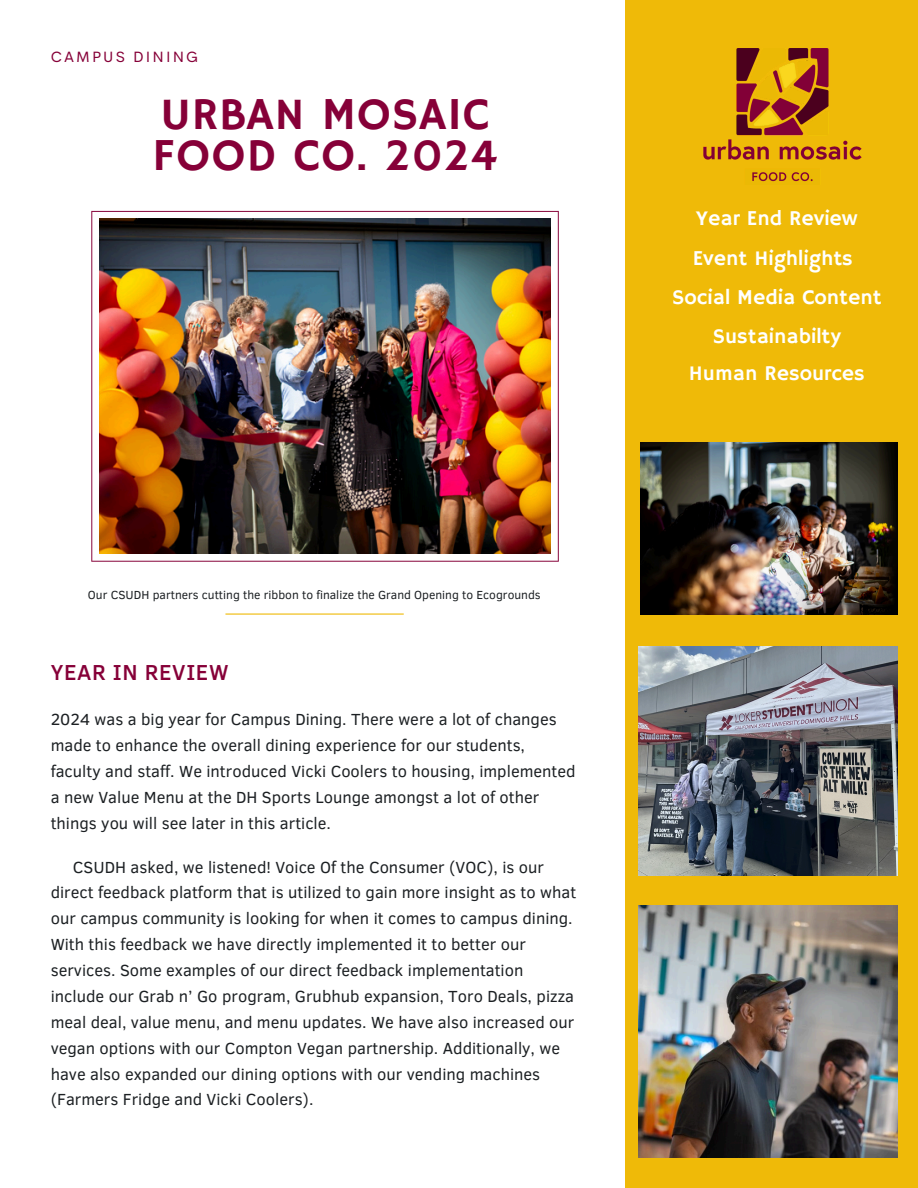
<style>
.page{position:relative;width:918px;height:1188px;background:#fff}
.page>*{position:absolute;margin:0;border:0;box-sizing:border-box;transform-origin:0 0}
.t1{font:45.6px/41.2px "Hammersmith One";letter-spacing:.02em;color:#860038}
.t2{font:500 22.35px "Clear Sans";letter-spacing:.03em;color:#860038}
.t3{font:21.15px "Hammersmith One";color:#fff}
.t4{font:16.5px/25.8px "Clear Sans";color:#1c2023}
.t5{font:15px "Cerebri Sans";letter-spacing:.14em;color:#860038}
.t6{font:12px "Clear Sans";color:#1c2023}
</style>
<div class="page">
<div style="left:626px;top:0;width:292px;height:1188px;background:#efba08"></div>
<hr style="left:225px;top:613px;width:179px;height:2px;background:#efba08">
<img style="left:703px;top:49px;width:159px;height:133px">
<svg style="left:91px;top:211px;width:468px;height:351px"></svg>
<img style="left:99px;top:219px;width:452px;height:335px">
<img style="left:640px;top:443px;width:258px;height:172px">
<img style="left:639px;top:646px;width:259px;height:230px">
<img style="left:639px;top:905px;width:259px;height:252px">
<p class="t5" style="left:51px;top:47px;width:149px">CAMPUS DINING</p>
<h5 class="t1" style="left:153px;top:96px;width:346px">URBAN MOSAIC<br>FOOD CO. 2024</h5>
<h3 class="t6" style="left:88px;top:586px;width:454px">Our CSUDH partners cutting the ribbon to finalize the Grand Opening to Ecogrounds</h3>
<h3 class="t2" style="left:51px;top:656px;width:179px">YEAR IN REVIEW</h3>
<h3 class="t4" style="left:51px;top:706px;width:526px">2024 was a big year for Campus Dining. There were a lot of changes made to enhance the overall dining experience for our students, faculty and staff. We introduced Vicki Coolers to housing, implemented a new Value Menu at the DH Sports Lounge amongst a lot of other things you will see later in this article.</h3>
<p class="t4" style="left:51px;top:853px;width:527px;text-indent:22px">CSUDH asked, we listened! Voice Of the Consumer (VOC), is our direct feedback platform that is utilized to gain more insight as to what our campus community is looking for when it comes to campus dining.<br>With this feedback we have directly implemented it to better our services. Some examples of our direct feedback implementation include our Grab n’ Go program, Grubhub expansion, Toro Deals, pizza meal deal, value menu, and menu updates. We have also increased our vegan options with our Compton Vegan partnership. Additionally, we have also expanded our dining options with our vending machines (Farmers Fridge and Vicki Coolers).</p>
<h5 class="t3" style="left:696px;top:206px;width:163px">Year End Review</h5>
<h3 class="t3" style="left:693px;top:246px;width:162px">Event Highlights</h3>
<h3 class="t3" style="left:672px;top:285px;width:211px">Social Media Content</h3>
<p class="t3" style="left:713px;top:324px;width:130px">Sustainabilty</p>
<p class="t3" style="left:689px;top:361px;width:177px">Human Resources</p>
</div>
